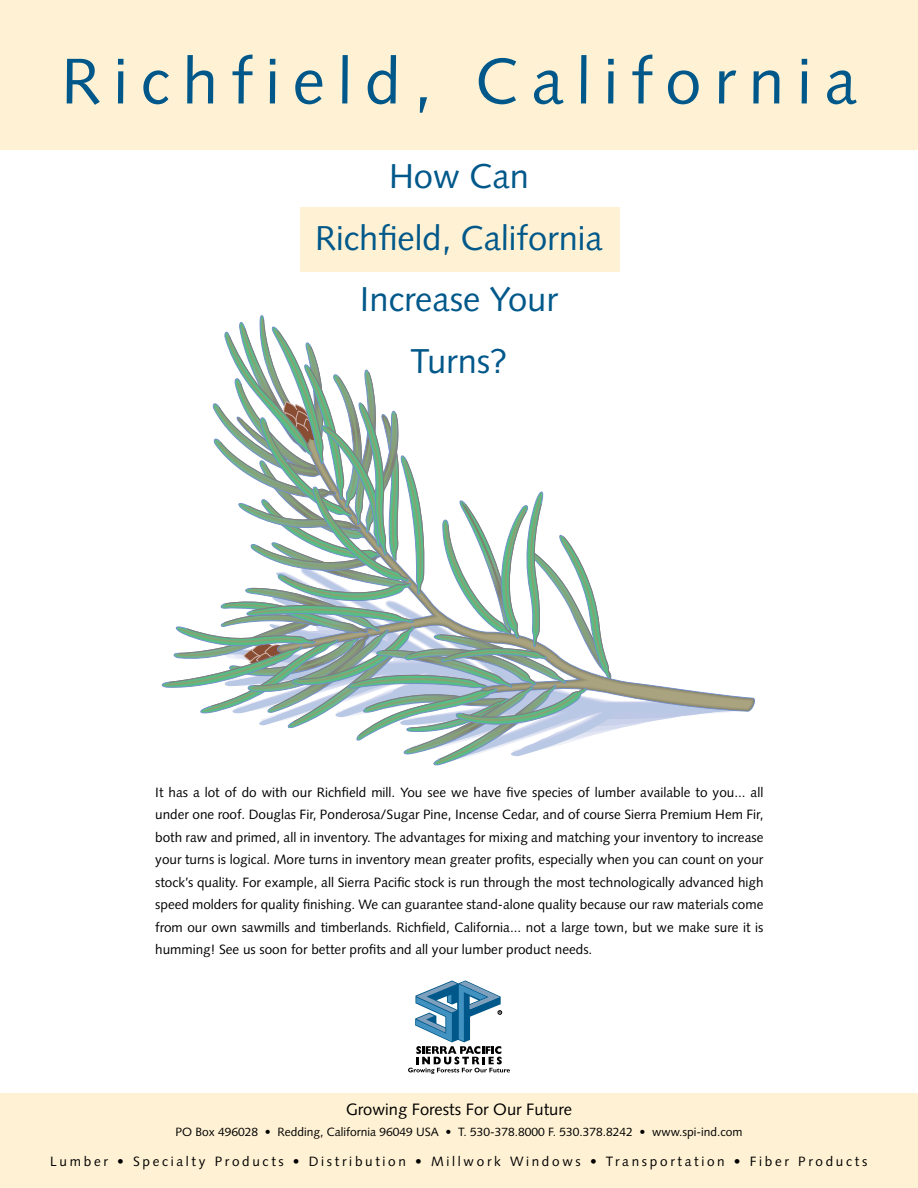
<style>
.page{position:relative;width:918px;height:1188px;background:#fff}
.page>*{position:absolute;margin:0;border:0;box-sizing:border-box;transform-origin:0 0}
.t1{font:64.5px "Syntax";letter-spacing:.2em;color:#00588a}
.t2{font:34.5px/61.5px "Syntax";color:#00588a;text-align:center}
.t3{font:16.5px "Syntax";color:#000}
.t4{font:13.5px/22.5px "Syntax";letter-spacing:.2em;color:#000;text-align:justify}
.t5{font:12px "Syntax";color:#000}
</style>
<div class="page">
<div style="left:301px;top:207px;width:319px;height:64px;background:#fff2d4"></div>
<div style="left:0;top:0;width:918px;height:149px;background:#fff2d4"></div>
<svg style="left:408px;top:980px;width:102px;height:94px"></svg>
<svg style="left:613px;top:712px;width:112px;height:18px"></svg>
<svg style="left:613px;top:679px;width:139px;height:29px"></svg>
<svg style="left:161px;top:315px;width:452px;height:451px"></svg>
<div style="left:0;top:1094px;width:918px;height:94px;background:#fff2d4"></div>
<h1 class="t1" style="left:61px;top:43px;width:797px">Richfield, California</h1>
<h2 class="t2" style="left:315px;top:146px;width:289px">How Can<br>Richfield, California<br>Increase Your<br>Turns?</h2>
<p class="t4" style="left:155px;top:781px;width:610px">It has a lot of do with our Richfield mill. You see we have five species of lumber available to you... all under one roof. Douglas Fir, Ponderosa/Sugar Pine, Incense Cedar, and of course Sierra Premium Hem Fir, both raw and primed, all in inventory. The advantages for mixing and matching your inventory to increase your turns is logical. More turns in inventory mean greater profits, especially when you can count on your stock’s quality. For example, all Sierra Pacific stock is run through the most technologically advanced high speed molders for quality finishing. We can guarantee stand-alone quality because our raw materials come from our own sawmills and timberlands. Richfield, California... not a large town, but we make sure it is humming! See us soon for better profits and all your lumber product needs.</p>
<p class="t3" style="left:346px;top:1099px;width:227px">Growing Forests For Our Future</p>
<p class="t5" style="left:175px;top:1125px;width:569px">PO Box 496028 • Redding, California 96049 USA • T. 530-378.8000 F. 530.378.8242 • www.spi-ind.com</p>
<p class="t4" style="left:50px;top:1150px;width:819px">Lumber • Specialty Products • Distribution • Millwork Windows • Transportation • Fiber Products</p>
</div>
